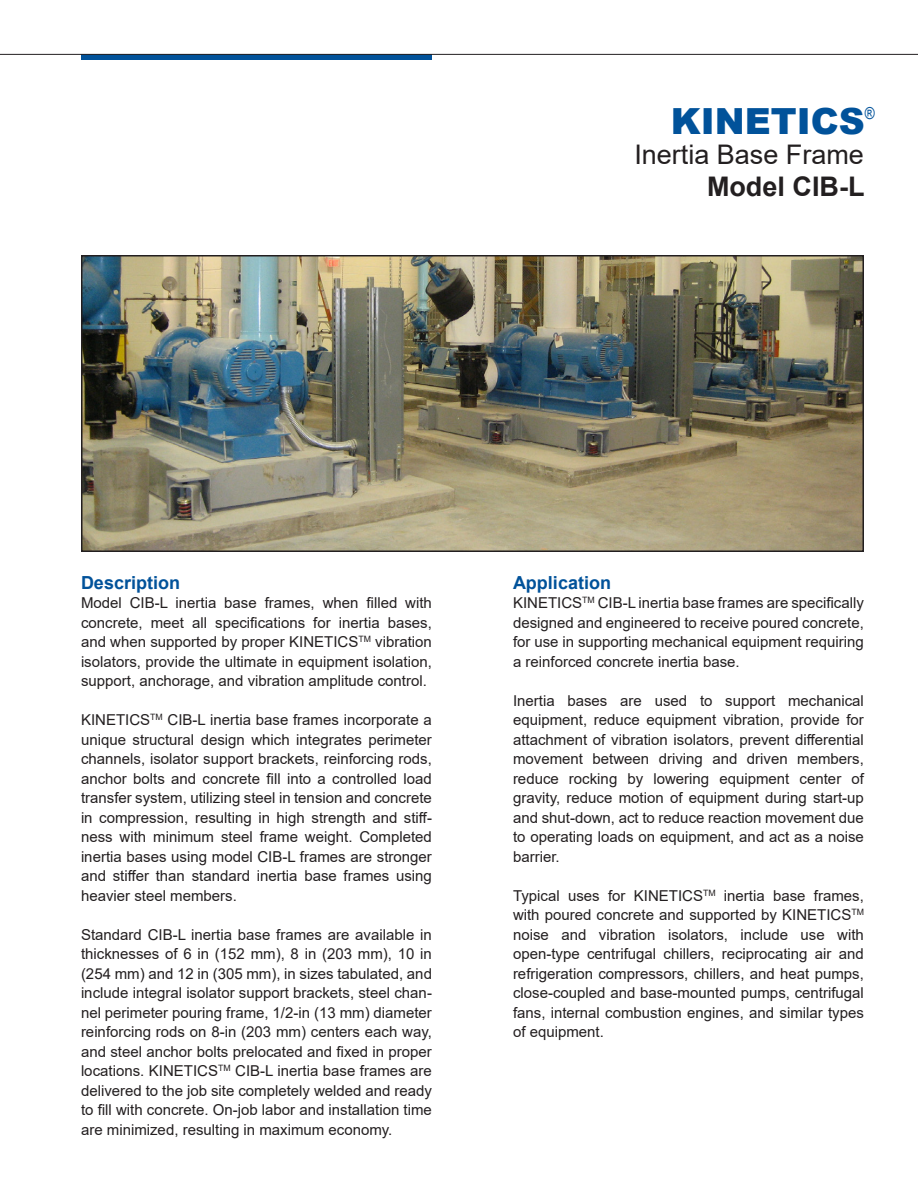
<style>
.page{position:relative;width:918px;height:1188px;background:#fff}
.page>*{position:absolute;margin:0;border:0;box-sizing:border-box;transform-origin:0 0}
.t1{font:900 36px "Arial";color:#01529a}
.t2{font:27px "Arial";color:#231f20}
.t3{font:700 27px "Arial";color:#231f20}
.t4{font:700 18px "Arial";color:#01529a}
.t5{font:15px/19.5px "Arial";color:#231f20;text-align:justify}
</style>
<div class="page">
<div style="left:81px;top:54px;width:351px;height:5px;background:#01529a"></div>
<hr style="left:0;top:54px;width:918px;height:1px;background:#231f20">
<img style="left:84px;top:258px;width:777px;height:291px">
<div style="left:81px;top:255px;width:783px;height:297px;border:2px solid #231f20"></div>
<p class="t1" style="left:671px;top:95px;width:205px">KINETICS<sup>®</sup></p>
<p class="t2" style="left:634px;top:136px;width:231px">Inertia Base Frame</p>
<p class="t3" style="left:707px;top:168px;width:159px">Model CIB-L</p>
<p class="t4" style="left:81px;top:570px;width:101px">Description</p>
<p class="t5" style="left:81px;top:593px;width:352px">Model CIB-L inertia base frames, when filled with concrete, meet all specifications for inertia bases, and when supported by proper KINETICS<sup>TM</sup> vibration isolators, provide the ultimate in equipment isolation, support, anchorage, and vibration amplitude control.</p>
<p class="t5" style="left:81px;top:710px;width:352px">KINETICS<sup>TM</sup> CIB-L inertia base frames incorporate a unique structural design which integrates perimeter channels, isolator support brackets, reinforcing rods, anchor bolts and concrete fill into a controlled load transfer system, utilizing steel in tension and concrete in compression, resulting in high strength and stiff&shy;ness with minimum steel frame weight. Completed inertia bases using model CIB-L frames are stronger and stiffer than standard inertia base frames using heavier steel members.</p>
<p class="t5" style="left:81px;top:925px;width:353px">Standard CIB-L inertia base frames are available in thicknesses of 6 in (152 mm), 8 in (203 mm), 10 in (254 mm) and 12 in (305 mm), in sizes tabulated, and include integral isolator support brackets, steel chan&shy;nel perimeter pouring frame, 1/2-in (13 mm) diameter reinforcing rods on 8-in (203 mm) centers each way, and steel anchor bolts prelocated and fixed in proper locations. KINETICS<sup>TM</sup> CIB-L inertia base frames are delivered to the job site completely welded and ready to fill with concrete. On-job labor and installation time are minimized, resulting in maximum economy.</p>
<p class="t4" style="left:513px;top:570px;width:100px">Application</p>
<p class="t5" style="left:513px;top:593px;width:352px">KINETICS<sup>TM</sup> CIB-L inertia base frames are specifically designed and engineered to receive poured concrete, for use in supporting mechanical equipment requiring a reinforced concrete inertia base.</p>
<p class="t5" style="left:513px;top:691px;width:353px">Inertia bases are used to support mechanical equipment, reduce equipment vibration, provide for attachment of vibration isolators, prevent differential movement between driving and driven members, reduce rocking by lowering equipment center of gravity, reduce motion of equipment during start-up and shut-down, act to reduce reaction movement due to operating loads on equipment, and act as a noise barrier.</p>
<p class="t5" style="left:513px;top:886px;width:353px">Typical uses for KINETICS<sup>TM</sup> inertia base frames, with poured concrete and supported by KINETICS<sup>TM </sup>noise and vibration isolators, include use with open-type centrifugal chillers, reciprocating air and refrigeration compressors, chillers, and heat pumps, close-coupled and base-mounted pumps, centrifugal fans, internal combustion engines, and similar types of equipment.</p>
</div>
